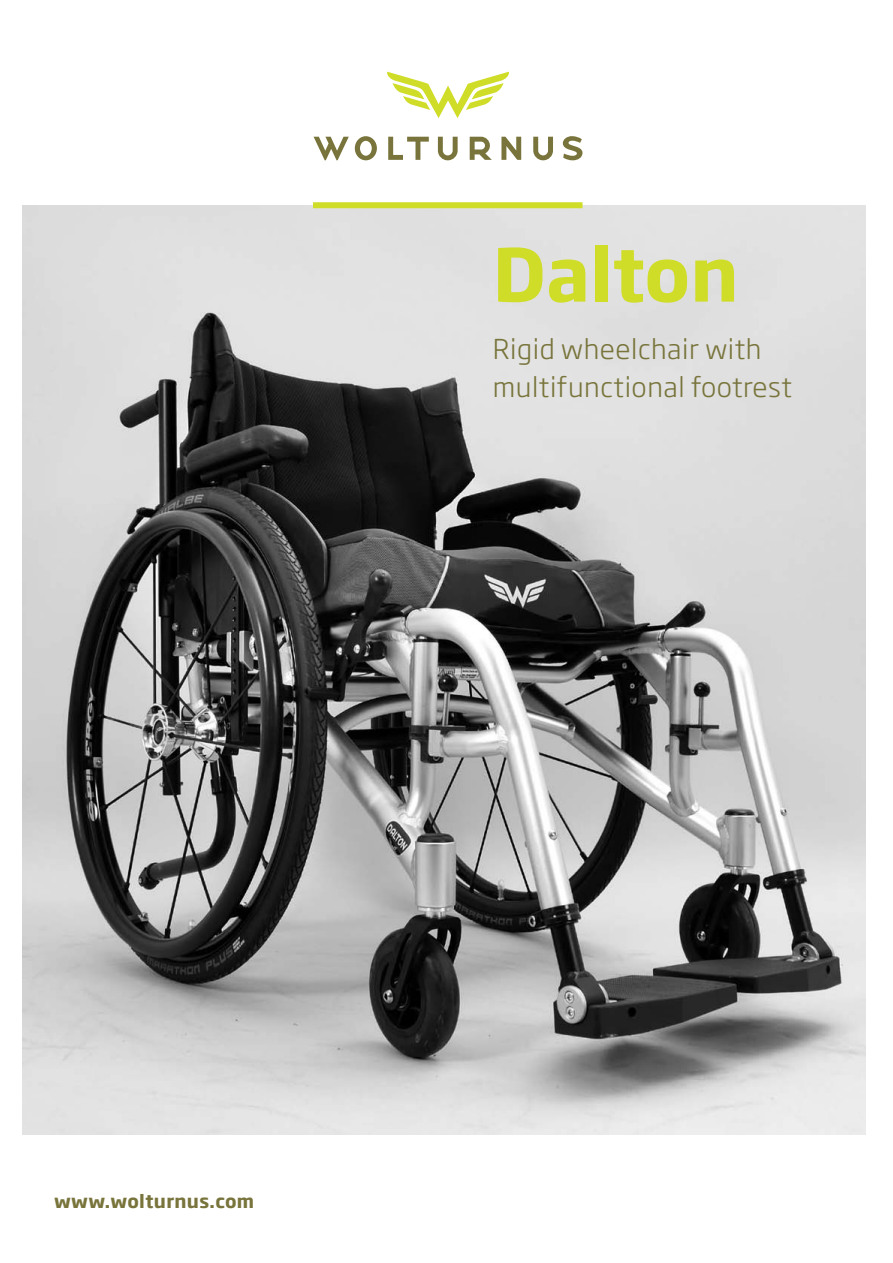
<style>
.page{position:relative;width:893px;height:1263px;background:#fff}
.page>*{position:absolute;margin:0;border:0;box-sizing:border-box;transform-origin:0 0}
.t1{font:700 72px "Soho Gothic Pro";color:#d0dd28}
.t2{font:300 27px/37.5px "Soho Gothic Pro";letter-spacing:.02em;color:#78743b}
.t3{font:700 18px "Soho Gothic Pro";letter-spacing:.02em;color:#78743b}
</style>
<div class="page">
<img style="left:22px;top:206px;width:843px;height:929px">
<svg style="left:314px;top:137px;width:35px;height:23px"></svg>
<svg style="left:355px;top:136px;width:22px;height:24px"></svg>
<svg style="left:388px;top:137px;width:41px;height:23px"></svg>
<svg style="left:438px;top:137px;width:20px;height:23px"></svg>
<svg style="left:470px;top:137px;width:22px;height:23px"></svg>
<svg style="left:501px;top:137px;width:20px;height:23px"></svg>
<svg style="left:533px;top:137px;width:20px;height:23px"></svg>
<svg style="left:563px;top:136px;width:19px;height:24px"></svg>
<svg style="left:387px;top:72px;width:122px;height:46px"></svg>
<div style="left:313px;top:202px;width:269px;height:6px;background:#d0dd28"></div>
<h1 class="t1" style="left:493px;top:218px;width:247px">Dalton</h1>
<p class="t2" style="left:493px;top:329px;width:301px">Rigid wheelchair with multifunctional footrest</p>
<p class="t3" style="left:54px;top:1186px;width:202px">www.wolturnus.com</p>
</div>
